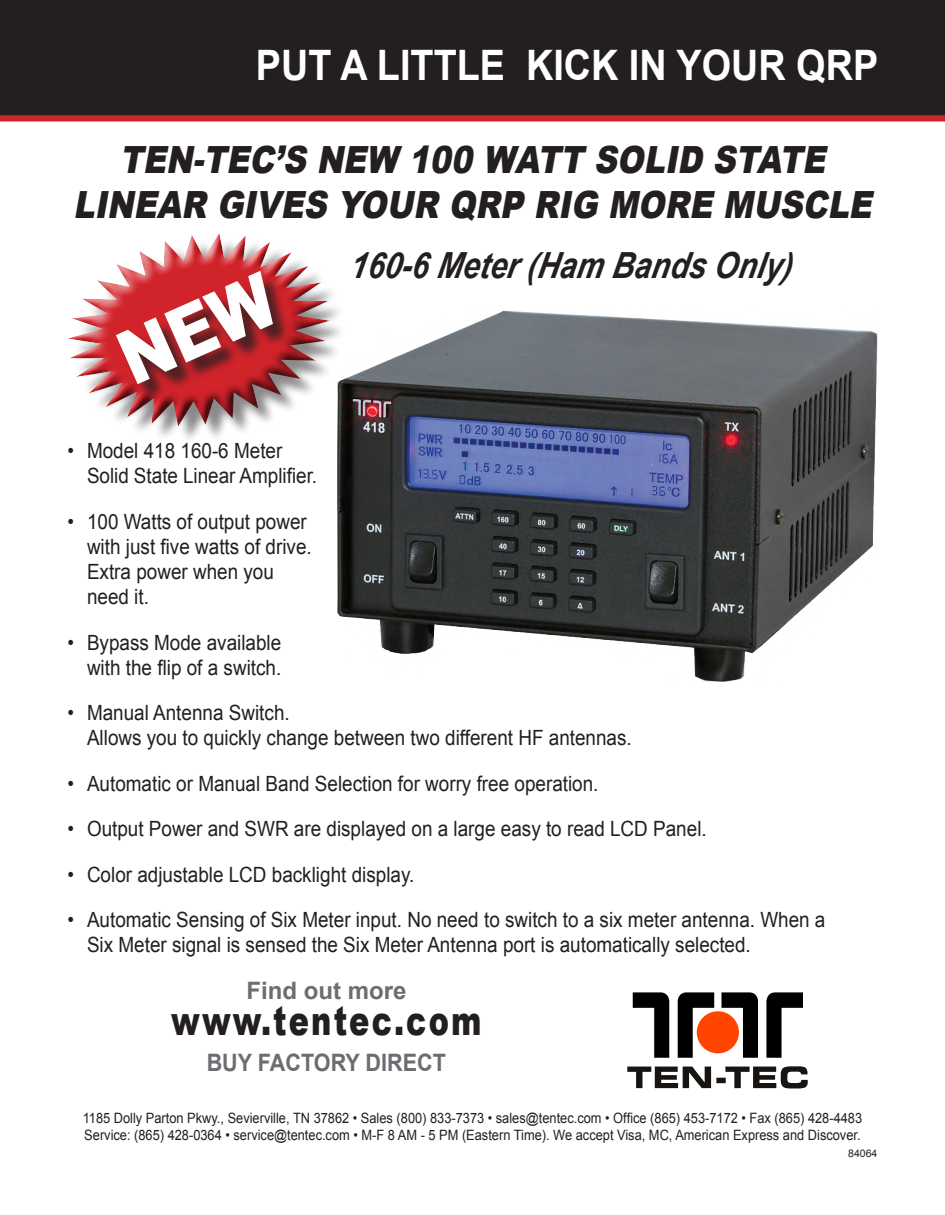
<style>
.page{position:relative;width:945px;height:1215px;background:#fff}
.page>*{position:absolute;margin:0;border:0;box-sizing:border-box;transform-origin:0 0}
.t1{font:700 42px "Arial";color:#fff;scale:.9 1}
.t2{font:900 40.5px "Arial";letter-spacing:.07em;color:#231f20;scale:.75 1}
.t3{font:italic 900 37.5px "Arial";color:#231f20;scale:.85 1}
.t4{font:italic 700 36px "Arial";color:#231f20;scale:.85 1}
.t5{font:700 24px "Arial";color:#6c6d70;scale:.9 1}
.t6{font:700 24px "Arial";color:#6c6d70}
.t7{font:21px/25.2px "Arial";color:#231f20;scale:.9 1}
.t8{font:14.25px "Arial";color:#231f20;scale:.9 1}
.t9{font:10.5px "Arial";color:#231f20}
</style>
<div class="page">
<div style="left:0;top:0;width:945px;height:115px;background:#231f20"></div>
<div style="left:0;top:115px;width:945px;height:6px;background:#d1232a"></div>
<svg style="left:627px;top:1066px;width:181px;height:23px"></svg>
<svg style="left:633px;top:992px;width:36px;height:66px"></svg>
<svg style="left:678px;top:992px;width:36px;height:66px"></svg>
<svg style="left:722px;top:992px;width:36px;height:66px"></svg>
<svg style="left:766px;top:992px;width:37px;height:66px"></svg>
<div style="left:697px;top:1011px;width:42px;height:42px;background:#ff4500;border-radius:50%"></div>
<img style="left:338px;top:310px;width:540px;height:372px">
<svg style="left:68px;top:233px;width:282px;height:220px"></svg>
<div style="left:119px;top:274px;width:172px;height:128px;background:#231f20;opacity:.75"></div>
<svg style="left:116px;top:271px;width:166px;height:113px"></svg>
<p class="t1" style="left:256px;top:42px;width:693px">PUT A LITTLE KICK IN YOUR QRP</p>
<p class="t3" style="left:120px;top:132px;width:842px">TEN-TEC’S NEW 100 WATT SOLID STATE</p>
<p class="t3" style="left:73px;top:177px;width:952px">LINEAR GIVES YOUR QRP RIG MORE MUSCLE</p>
<p class="t4" style="left:349px;top:246px;width:522px">160-6 Meter (Ham Bands Only)</p>
<p class="t7" style="left:87px;top:438px;width:257px;text-indent:-20px">• Model 418 160-6 Meter<br>Solid State Linear Amplifier.</p>
<p class="t7" style="left:87px;top:509px;width:251px;text-indent:-20px">• 100 Watts of output power with just five watts of drive.<br>Extra power when you need it.</p>
<p class="t7" style="left:68px;top:630px;width:239px;text-align:right">• Bypass Mode available with the flip of a switch.</p>
<p class="t7" style="left:87px;top:700px;width:607px;text-indent:-20px">• Manual Antenna Switch.<br>Allows you to quickly change between two different HF antennas.</p>
<p class="t7" style="left:68px;top:771px;width:592px">• Automatic or Manual Band Selection for worry free operation.</p>
<p class="t7" style="left:68px;top:816px;width:712px">• Output Power and SWR are displayed on a large easy to read LCD Panel.</p>
<p class="t7" style="left:68px;top:862px;width:387px">• Color adjustable LCD backlight display.</p>
<p class="t7" style="left:87px;top:907px;width:822px;text-indent:-20px">• Automatic Sensing of Six Meter input. No need to switch to a six meter antenna. When a<br>Six Meter signal is sensed the Six Meter Antenna port is automatically selected.</p>
<p class="t6" style="left:246px;top:977px;width:162px">Find out more</p>
<p class="t2" style="left:171px;top:991px;width:415px">www.tentec.com</p>
<p class="t5" style="left:207px;top:1049px;width:267px">BUY FACTORY DIRECT</p>
<p class="t8" style="left:83px;top:1110px;width:868px">1185 Dolly Parton Pkwy., Sevierville, TN 37862 • Sales (800) 833-7373 • sales@tentec.com • Office (865) 453-7172 • Fax (865) 428-4483</p>
<p class="t8" style="left:84px;top:1127px;width:864px">Service: (865) 428-0364 • service@tentec.com • M-F 8 AM - 5 PM (Eastern Time). We accept Visa, MC, American Express and Discover.</p>
<p class="t9" style="left:848px;top:1147px;width:31px">84064</p>
</div>
